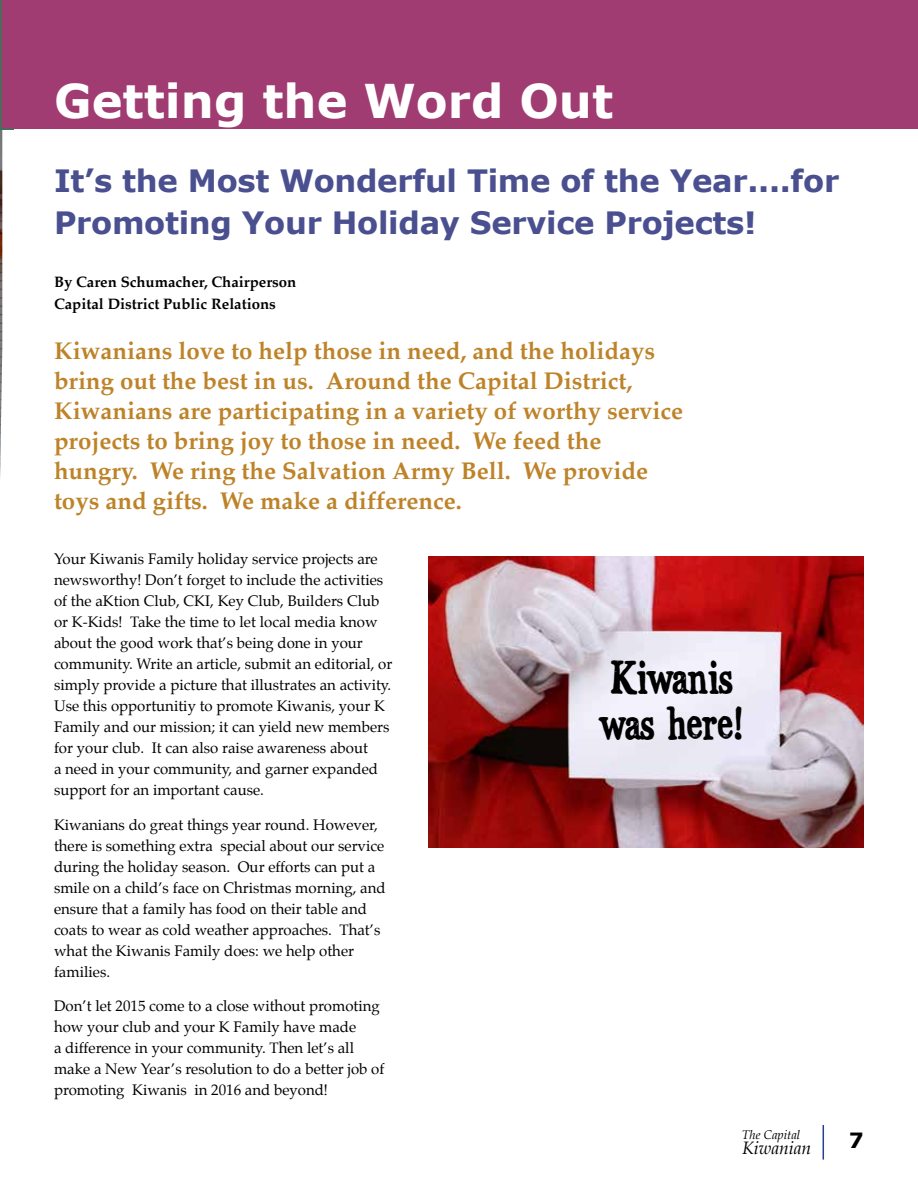
<style>
.page{position:relative;width:918px;height:1188px;background:#fff}
.page>*{position:absolute;margin:0;border:0;box-sizing:border-box;transform-origin:0 0}
.t1{font:700 46.5px "Verdana";color:#fff}
.t2{font:42px/46.5px "Abegnale";color:#000}
.t3{font:700 30.75px/42px "Verdana";letter-spacing:-.01em;color:#4a4f90}
.t4{font:700 24px/30px "Palatino";color:#be8328}
.t5{font:700 21px "Verdana";color:#000}
.t6{font:italic 17.55px "Palatino";color:#000}
.t7{font:15px/21px "Palatino";color:#000}
.t8{font:700 15px/22.2px "Palatino";color:#000}
.t9{font:italic 12.45px "Palatino";color:#000}
</style>
<div class="page">
<img style="left:0;top:129px;width:2px;height:349px">
<div style="left:0;top:0;width:14px;height:129px;background:#a03c71"></div>
<div style="left:2px;top:0;width:916px;height:129px;background:#a03c71"></div>
<img style="left:429px;top:557px;width:435px;height:290px">
<hr style="left:823px;top:1125px;width:1px;height:35px;background:#25408f">
<h1 class="t1" style="left:54px;top:68px;width:561px">Getting the Word Out</h1>
<h3 class="t3" style="left:54px;top:159px;width:787px">It’s the Most Wonderful Time of the Year....for<br>Promoting Your Holiday Service Projects!</h3>
<p class="t8" style="left:54px;top:270px;width:244px">By Caren Schumacher, Chairperson<br>Capital District Public Relations</p>
<p class="t4" style="left:54px;top:335px;width:631px">Kiwanians love to help those in need, and the holidays bring out the best in us. Around the Capital District, Kiwanians are participating in a variety of worthy service projects to bring joy to those in need. We feed the hungry. We ring the Salvation Army Bell. We provide toys and gifts. We make a difference.</p>
<p class="t7" style="left:54px;top:549px;width:340px">Your Kiwanis Family holiday service projects are newsworthy! Don’t forget to include the activities of the aKtion Club, CKI, Key Club, Builders Club or K-Kids! Take the time to let local media know about the good work that’s being done in your community. Write an article, submit an editorial, or simply provide a picture that illustrates an activity.<br>Use this opportunitiy to promote Kiwanis, your K Family and our mission; it can yield new members for your club. It can also raise awareness about<br>a need in your community, and garner expanded support for an important cause.</p>
<p class="t7" style="left:54px;top:814px;width:333px">Kiwanians do great things year round. However, there is something extra special about our service during the holiday season. Our efforts can put a smile on a child’s face on Christmas morning, and ensure that a family has food on their table and coats to wear as cold weather approaches. That’s what the Kiwanis Family does: we help other families.</p>
<p class="t7" style="left:54px;top:996px;width:332px">Don’t let 2015 come to a close without promoting how your club and your K Family have made<br>a difference in your community. Then let’s all make a New Year’s resolution to do a better job of promoting Kiwanis in 2016 and beyond!</p>
<h2 class="t2" style="left:600px;top:660px;width:145px">Kiwanis was here!</h2>
<p class="t9" style="left:742px;top:1125px;width:60px">The Capital</p>
<p class="t6" style="left:742px;top:1134px;width:71px">Kiwanian</p>
<h3 class="t5" style="left:849px;top:1125px;width:16px">7</h3>
</div>
